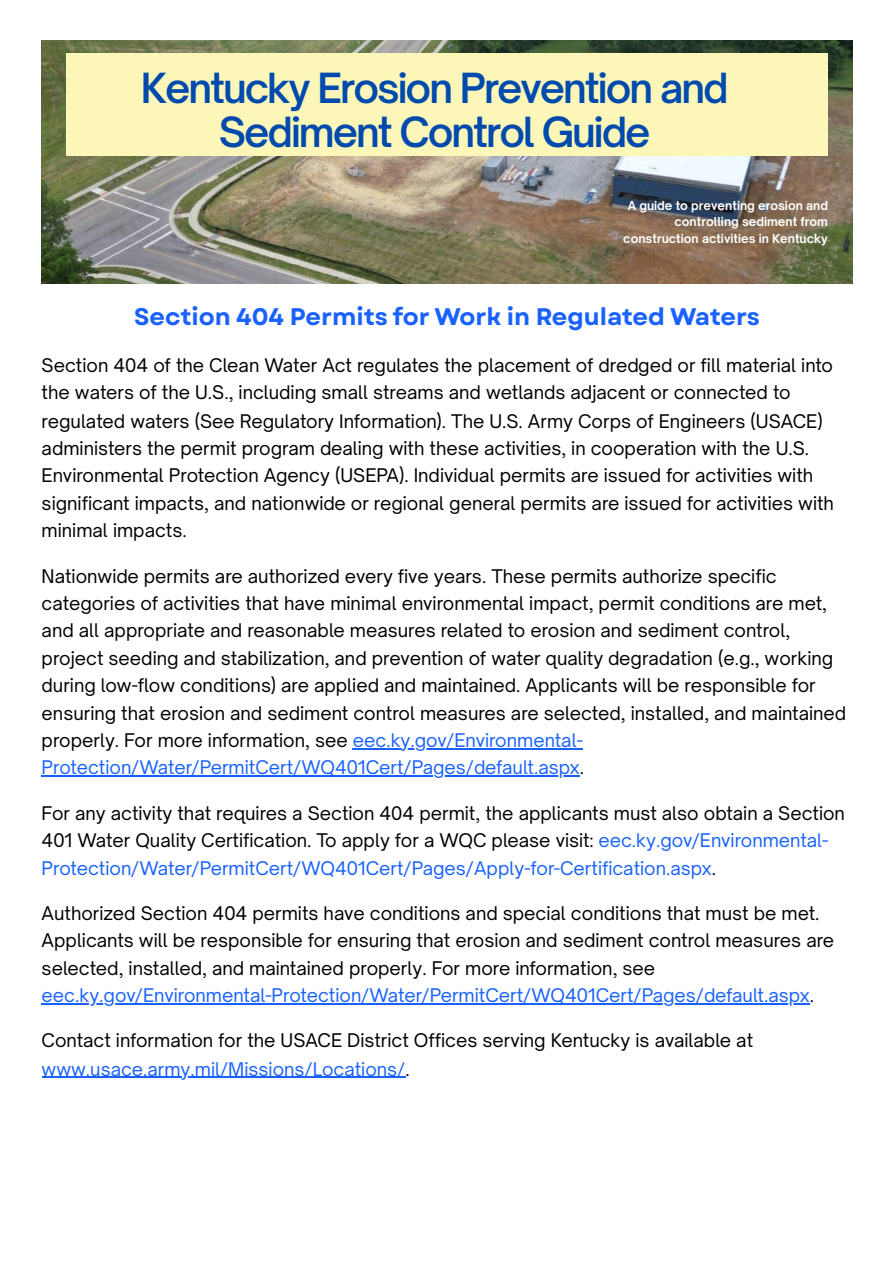
<style>
.page{position:relative;width:894px;height:1263px;background:#fff}
.page>*{position:absolute;margin:0;border:0;box-sizing:border-box;transform-origin:0 0}
.t1{font:600 39.75px "Open Sauce One";letter-spacing:-.05em;color:#004aad}
.t2{font:700 24px "Garet";color:#1a62ff}
.t3{font:18px/27.3px "Open Sauce One";color:#000}
.t4{font:700 11.85px/16.6px "Open Sauce One";color:#fff;text-align:right}
.s1{color:#1a62ff}
</style>
<div class="page">
<hr style="left:353px;top:748px;width:229px;height:1px;background:#1a62ff">
<hr style="left:42px;top:775px;width:537px;height:1px;background:#1a62ff">
<hr style="left:42px;top:1004px;width:767px;height:1px;background:#1a62ff">
<hr style="left:42px;top:1077px;width:363px;height:1px;background:#1a62ff">
<img style="left:42px;top:40px;width:810px;height:244px">
<div style="left:66px;top:53px;width:761px;height:103px;background:#fcf7b9"></div>
<p class="t1" style="left:141px;top:63px;width:589px">Kentucky Erosion Prevention and</p>
<p class="t1" style="left:219px;top:108px;width:433px">Sediment Control Guide</p>
<p class="t4" style="left:623px;top:197px;width:206px">A guide to preventing erosion and controlling sediment from construction activities in Kentucky</p>
<h1 class="t2" style="left:134px;top:299px;width:627px">Section 404 Permits for Work in Regulated Waters</h1>
<p class="t3" style="left:42px;top:352px;width:793px">Section 404 of the Clean Water Act regulates the placement of dredged or fill material into the waters of the U.S., including small streams and wetlands adjacent or connected to regulated waters (See Regulatory Information). The U.S. Army Corps of Engineers (USACE) administers the permit program dealing with these activities, in cooperation with the U.S.<br>Environmental Protection Agency (USEPA). Individual permits are issued for activities with significant impacts, and nationwide or regional general permits are issued for activities with minimal impacts.</p>
<p class="t3" style="left:42px;top:562px;width:805px">Nationwide permits are authorized every five years. These permits authorize specific categories of activities that have minimal environmental impact, permit conditions are met, and all appropriate and reasonable measures related to erosion and sediment control, project seeding and stabilization, and prevention of water quality degradation (e.g., working during low-flow conditions) are applied and maintained. Applicants will be responsible for ensuring that erosion and sediment control measures are selected, installed, and maintained properly. For more information, see <span class="s1">eec.ky.gov/Environmental-Protection/Water/PermitCert/WQ401Cert/Pages/default.aspx</span>.</p>
<p class="t3" style="left:42px;top:799px;width:804px">For any activity that requires a Section 404 permit, the applicants must also obtain a Section<br>401 Water Quality Certification. To apply for a WQC please visit: <span class="s1">eec.ky.gov/Environmental-<br>Protection/Water/PermitCert/WQ401Cert/Pages/Apply-for-Certification.aspx</span>.</p>
<p class="t3" style="left:42px;top:900px;width:793px">Authorized Section 404 permits have conditions and special conditions that must be met.<br>Applicants will be responsible for ensuring that erosion and sediment control measures are selected, installed, and maintained properly. For more information, see <span class="s1">eec.ky.gov/Environmental-Protection/Water/PermitCert/WQ401Cert/Pages/default.aspx</span>.</p>
<p class="t3" style="left:42px;top:1026px;width:712px;line-height:28.2px">Contact information for the USACE District Offices serving Kentucky is available at <span class="s1">www.usace.army.mil/Missions/Locations/</span>.</p>
</div>
